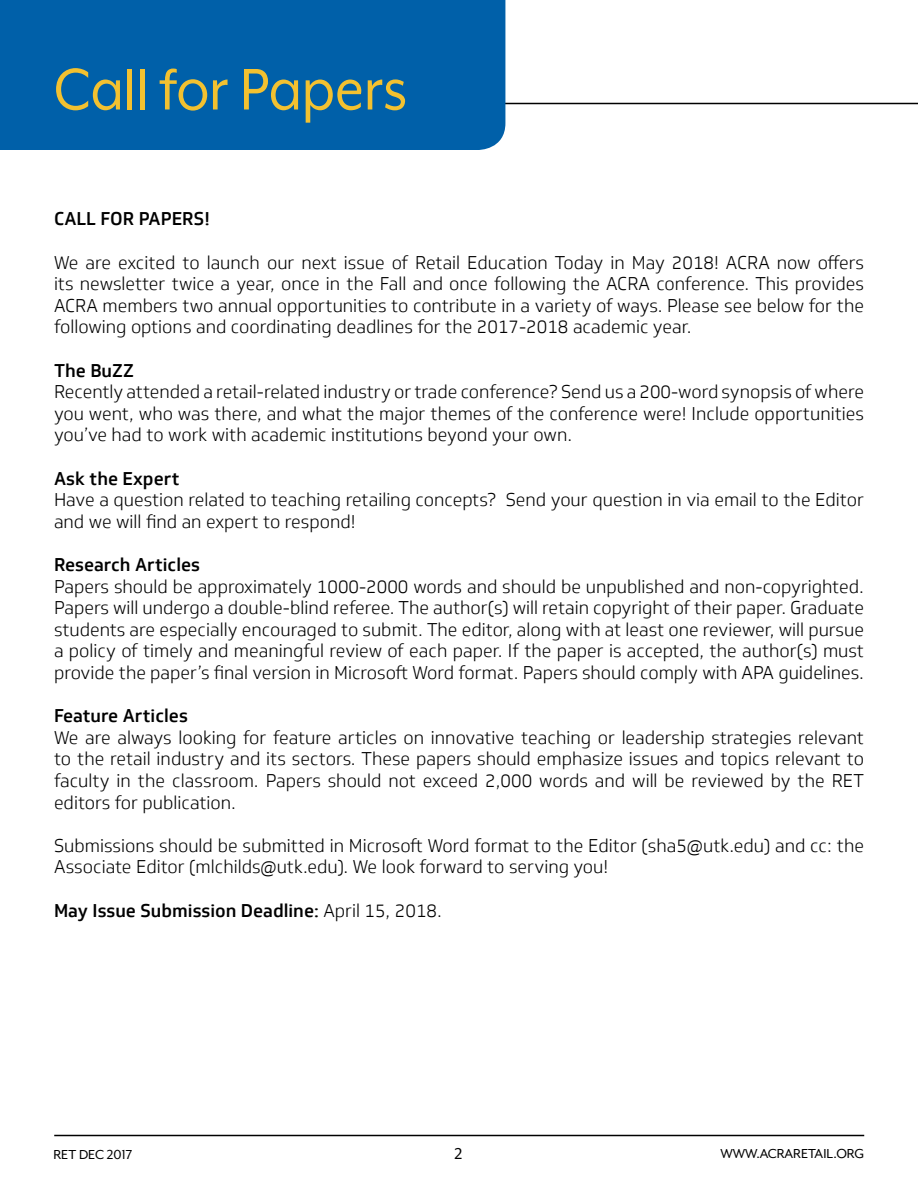
<style>
.page{position:relative;width:918px;height:1188px;background:#fff}
.page>*{position:absolute;margin:0;border:0;box-sizing:border-box;transform-origin:0 0}
.t1{font:67.5px "Mr Eaves XL Mod OT";color:#f3c130;scale:.9 1}
.t2{font:300 18px/21.6px "Soleto";color:#000;text-align:justify}
.t3{font:500 18px "Soleto";color:#000}
.t4{font:18px "Mr Eaves XL Mod OT";color:#000}
.t5{font:15px "Mr Eaves XL Mod OT";color:#000}
.s1{font-weight:300}
</style>
<div class="page">
<hr style="left:409px;top:103px;width:509px;height:1px;background:#000">
<div style="left:0;top:0;width:505px;height:150px;background:#0060a9"></div>
<hr style="left:54px;top:1135px;width:810px;height:1px;background:#000">
<h1 class="t1" style="left:54px;top:55px;width:394px">Call for Papers</h1>
<p class="t3" style="left:54px;top:208px;width:157px">CALL FOR PAPERS!</p>
<p class="t2" style="left:54px;top:252px;width:812px">We are excited to launch our next issue of Retail Education Today in May 2018! ACRA now offers its newsletter twice a year, once in the Fall and once following the ACRA conference. This provides ACRA members two annual opportunities to contribute in a variety of ways. Please see below for the following options and coordinating deadlines for the 2017-2018 academic year.</p>
<p class="t3" style="left:54px;top:359px;width:82px">The BuZZ</p>
<p class="t2" style="left:54px;top:381px;width:812px">Recently attended a retail-related industry or trade conference? Send us a 200-word synopsis of where you went, who was there, and what the major themes of the conference were! Include opportunities you’ve had to work with academic institutions beyond your own.</p>
<p class="t3" style="left:54px;top:467px;width:127px">Ask the Expert</p>
<p class="t2" style="left:54px;top:489px;width:811px">Have a question related to teaching retailing concepts? Send your question in via email to the Editor and we will find an expert to respond!</p>
<p class="t3" style="left:54px;top:554px;width:148px">Research Articles</p>
<p class="t2" style="left:54px;top:576px;width:812px">Papers should be approximately 1000-2000 words and should be unpublished and non-copyrighted.<br>Papers will undergo a double-blind referee. The author(s) will retain copyright of their paper. Graduate students are especially encouraged to submit. The editor, along with at least one reviewer, will pursue a policy of timely and meaningful review of each paper. If the paper is accepted, the author(s) must provide the paper’s final version in Microsoft Word format. Papers should comply with APA guidelines.</p>
<p class="t3" style="left:54px;top:705px;width:135px">Feature Articles</p>
<p class="t2" style="left:54px;top:727px;width:812px">We are always looking for feature articles on innovative teaching or leadership strategies relevant to the retail industry and its sectors. These papers should emphasize issues and topics relevant to faculty in the classroom. Papers should not exceed 2,000 words and will be reviewed by the RET editors for publication.</p>
<p class="t2" style="left:54px;top:835px;width:812px">Submissions should be submitted in Microsoft Word format to the Editor (sha5@utk.edu) and cc: the<br>Associate Editor (mlchilds@utk.edu). We look forward to serving you!</p>
<p class="t3" style="left:54px;top:899px;width:389px">May Issue Submission Deadline: <span class="s1">April 15, 2018.</span></p>
<p class="t5" style="left:54px;top:1147px;width:80px">RET DEC 2017</p>
<p class="t4" style="left:455px;top:1144px;width:9px">2</p>
<p class="t5" style="left:720px;top:1146px;width:145px">WWW.ACRARETAIL.ORG</p>
</div>
